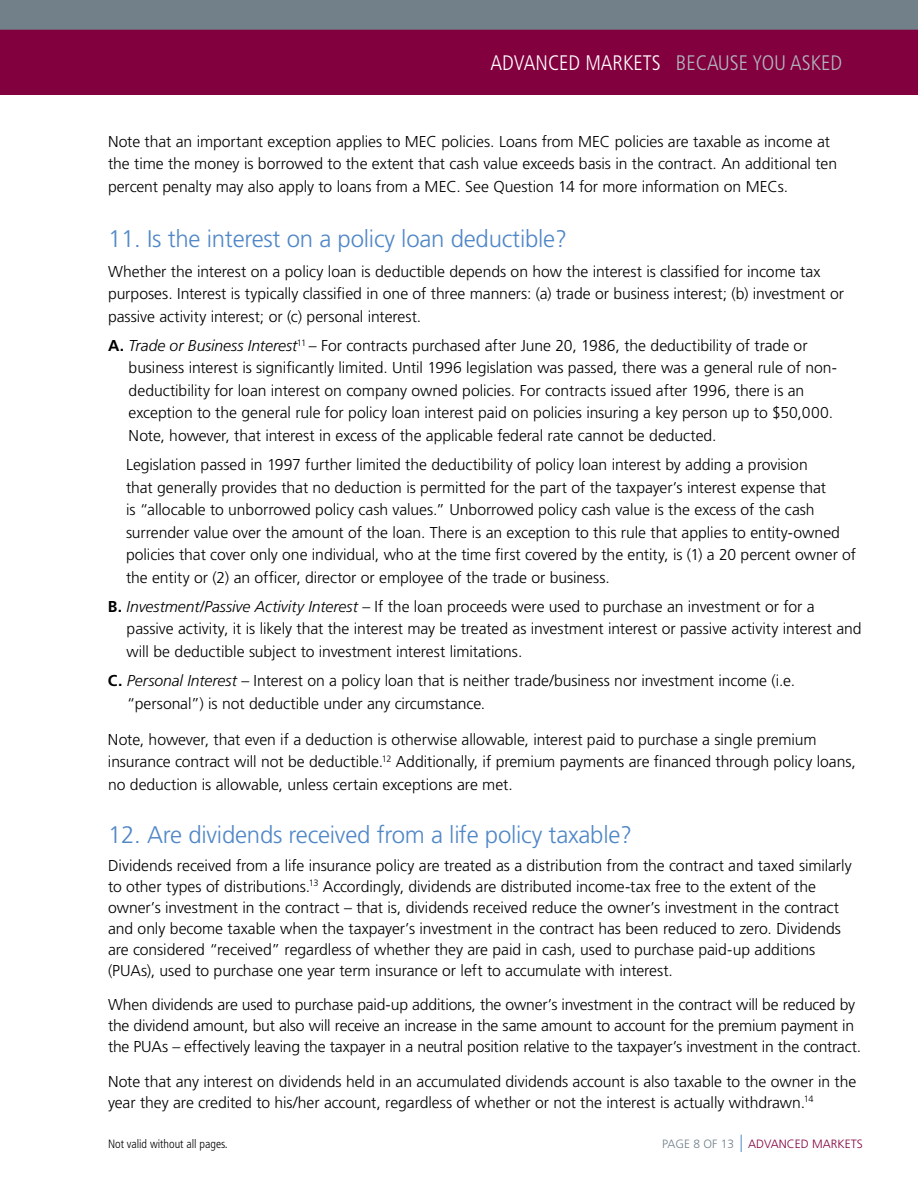
<style>
.page{position:relative;width:918px;height:1188px;background:#fff}
.page>*{position:absolute;margin:0;border:0;box-sizing:border-box;transform-origin:0 0}
.t1{font:300 24px "Frutiger LT Pro";letter-spacing:-.01em;color:#5087c7}
.t2{font:300 condensed 21px "Frutiger";color:#fff}
.t3{font:300 15.75px/22.5px "Frutiger LT Pro";letter-spacing:-.005em;color:#000}
.t4{font:300 condensed 12px "Frutiger LT Pro";color:#000}
.t5{font:300 12px "Frutiger LT Pro";color:#83003f}
.t6{font:300 12px "Frutiger LT Pro";color:#72808a}
.s1{color:#afb7be}
.s2{font-weight:700}
.s3{font-style:italic}
</style>
<div class="page">
<svg style="left:741px;top:1135px;width:1px;height:17px"></svg>
<div style="left:0;top:10px;width:918px;height:84px;background:#83003f"></div>
<div style="left:0;top:0;width:918px;height:30px;background:#72808a"></div>
<h2 class="t2" style="left:491px;top:51px;width:353px">ADVANCED MARKETS <span class="s1">BECAUSE YOU ASKED</span></h2>
<p class="t3" style="left:108px;top:130px;width:731px">Note that an important exception applies to MEC policies. Loans from MEC policies are taxable as income at the time the money is borrowed to the extent that cash value exceeds basis in the contract. An additional ten percent penalty may also apply to loans from a MEC. See Question 14 for more information on MECs.</p>
<h1 class="t1" style="left:108px;top:225px;width:461px">11. Is the interest on a policy loan deductible?</h1>
<p class="t3" style="left:108px;top:260px;width:738px">Whether the interest on a policy loan is deductible depends on how the interest is classified for income tax purposes. Interest is typically classified in one of three manners: (a) trade or business interest; (b) investment or passive activity interest; or (c) personal interest.</p>
<p class="t3" style="left:129px;top:334px;width:710px;text-indent:-21px"><span class="s2">A.</span> <span class="s3">Trade or Business Interest</span><sup>11</sup> – For contracts purchased after June 20, 1986, the deductibility of trade or business interest is significantly limited. Until 1996 legislation was passed, there was a general rule of non&shy;deductibility for loan interest on company owned policies. For contracts issued after 1996, there is an exception to the general rule for policy loan interest paid on policies insuring a key person up to $50,000.<br>Note, however, that interest in excess of the applicable federal rate cannot be deducted.</p>
<p class="t3" style="left:126px;top:454px;width:732px">Legislation passed in 1997 further limited the deductibility of policy loan interest by adding a provision<br>that generally provides that no deduction is permitted for the part of the taxpayer’s interest expense that<br>is “allocable to unborrowed policy cash values.” Unborrowed policy cash value is the excess of the cash surrender value over the amount of the loan. There is an exception to this rule that applies to entity-owned policies that cover only one individual, who at the time first covered by the entity, is (1) a 20 percent owner of the entity or (2) an officer, director or employee of the trade or business.</p>
<p class="t3" style="left:127px;top:595px;width:737px;text-indent:-19px"><span class="s2">B.</span> <span class="s3">Investment/Passive Activity Interest</span> – If the loan proceeds were used to purchase an investment or for a passive activity, it is likely that the interest may be treated as investment interest or passive activity interest and will be deductible subject to investment interest limitations.</p>
<p class="t3" style="left:127px;top:670px;width:670px;text-indent:-19px"><span class="s2">C.</span> <span class="s3">Personal Interest</span> – Interest on a policy loan that is neither trade/business nor investment income (i.e. “personal”) is not deductible under any circumstance.</p>
<p class="t3" style="left:108px;top:728px;width:749px">Note, however, that even if a deduction is otherwise allowable, interest paid to purchase a single premium insurance contract will not be deductible.<sup>12</sup> Additionally, if premium payments are financed through policy loans, no deduction is allowable, unless certain exceptions are met.</p>
<h1 class="t1" style="left:108px;top:821px;width:526px">12. Are dividends received from a life policy taxable?</h1>
<p class="t3" style="left:108px;top:855px;width:745px;line-height:21px">Dividends received from a life insurance policy are treated as a distribution from the contract and taxed similarly to other types of distributions.<sup>13</sup> Accordingly, dividends are distributed income-tax free to the extent of the owner’s investment in the contract – that is, dividends received reduce the owner’s investment in the contract and only become taxable when the taxpayer’s investment in the contract has been reduced to zero. Dividends are considered “received” regardless of whether they are paid in cash, used to purchase paid-up additions (PUAs), used to purchase one year term insurance or left to accumulate with interest.</p>
<p class="t3" style="left:108px;top:994px;width:755px;line-height:21px">When dividends are used to purchase paid-up additions, the owner’s investment in the contract will be reduced by the dividend amount, but also will receive an increase in the same amount to account for the premium payment in the PUAs – effectively leaving the taxpayer in a neutral position relative to the taxpayer’s investment in the contract.</p>
<p class="t3" style="left:108px;top:1071px;width:750px;line-height:21px">Note that any interest on dividends held in an accumulated dividends account is also taxable to the owner in the year they are credited to his/her account, regardless of whether or not the interest is actually withdrawn.<sup>14</sup></p>
<p class="t4" style="left:108px;top:1136px;width:121px">Not valid without all pages.</p>
<p class="t5" style="left:748px;top:1136px;width:116px">ADVANCED MARKETS</p>
<p class="t6" style="left:662px;top:1136px;width:73px">PAGE 8 OF 13</p>
</div>
